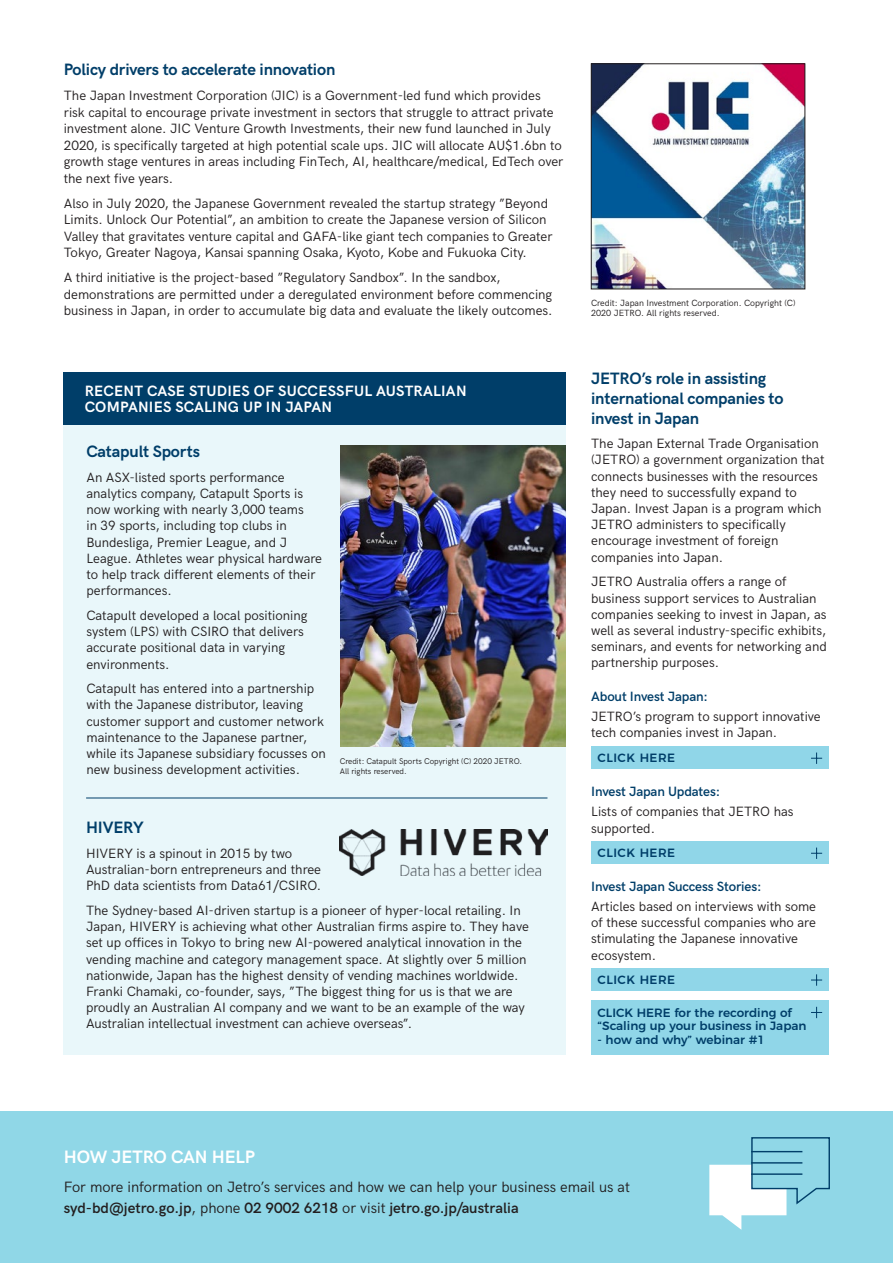
<style>
.page{position:relative;width:893px;height:1263px;background:#fff}
.page>*{position:absolute;margin:0;border:0;box-sizing:border-box;transform-origin:0 0}
.Subheader{font:700 18px "HK Grotesk";letter-spacing:-.005em;color:#fff}
.Subheader-2{font:700 16.5px/19.8px "HK Grotesk";letter-spacing:-.01em;color:#003e69}
.Body{font:15px/21px "HK Grotesk";color:#231f20}
.Body-2{font:700 15px/16.5px "HK Grotesk";letter-spacing:.015em;color:#fff}
.Body-3{font:13.5px/16.2px "HK Grotesk";color:#231f20}
.Table_header{font:600 13.5px "HK Grotesk";letter-spacing:-.01em;color:#003e69}
.t1{font:500 12px/13.5px "Montserrat";color:#003e69}
.t2{font:500 12px "Montserrat";letter-spacing:.04em;color:#003e69}
.Footnote{font:9px/10.5px "HK Grotesk";color:#231f20}
.Footnote-2{font:8.25px/10.5px "HK Grotesk";color:#231f20}
.s1{font-weight:600}
</style>
<div class="page">
<div style="left:0;top:1111px;width:893px;height:152px;background:#90d7e7"></div>
<svg style="left:709px;top:1137px;width:121px;height:93px"></svg>
<div style="left:591px;top:746px;width:238px;height:22px;background:#90d6e8"></div>
<svg style="left:811px;top:752px;width:11px;height:12px"></svg>
<div style="left:591px;top:841px;width:238px;height:22px;background:#90d6e8"></div>
<svg style="left:811px;top:847px;width:11px;height:12px"></svg>
<div style="left:591px;top:968px;width:238px;height:22px;background:#90d6e8"></div>
<svg style="left:811px;top:974px;width:11px;height:12px"></svg>
<div style="left:591px;top:1000px;width:238px;height:55px;background:#90d6e8"></div>
<svg style="left:811px;top:1007px;width:11px;height:11px"></svg>
<div style="left:63px;top:425px;width:503px;height:630px;background:#e9f7fa"></div>
<img style="left:340px;top:829px;width:207px;height:47px">
<hr style="left:86px;top:798px;width:461px;height:1px;background:#003e69">
<img style="left:340px;top:445px;width:226px;height:301px">
<img style="left:593px;top:66px;width:210px;height:221px">
<div style="left:591px;top:64px;width:214px;height:225px;border:1px solid #231f20"></div>
<div style="left:63px;top:372px;width:503px;height:53px;background:#003e69"></div>
<p class="Subheader-2" style="left:64px;top:59px;width:273px">Policy drivers to accelerate innovation</p>
<p class="Body-3" style="left:64px;top:86px;width:501px">The Japan Investment Corporation (JIC) is a Government-led fund which provides risk capital to encourage private investment in sectors that struggle to attract private investment alone. JIC Venture Growth Investments, their new fund launched in July 2020, is specifically targeted at high potential scale ups. JIC will allocate AU$1.6bn to growth stage ventures in areas including FinTech, AI, healthcare/medical, EdTech over the next five years.</p>
<p class="Body-3" style="left:64px;top:194px;width:490px">Also in July 2020, the Japanese Government revealed the startup strategy ”Beyond Limits. Unlock Our Potential”, an ambition to create the Japanese version of Silicon Valley that gravitates venture capital and GAFA-like giant tech companies to Greater Tokyo, Greater Nagoya, Kansai spanning Osaka, Kyoto, Kobe and Fukuoka City.</p>
<p class="Body-3" style="left:64px;top:268px;width:490px">A third initiative is the project-based ”Regulatory Sandbox”. In the sandbox, demonstrations are permitted under a deregulated environment before commencing business in Japan, in order to accumulate big data and evaluate the likely outcomes.</p>
<p class="Body-2" style="left:85px;top:381px;width:383px">RECENT CASE STUDIES OF SUCCESSFUL AUSTRALIAN<br>COMPANIES SCALING UP IN JAPAN</p>
<p class="Subheader-2" style="left:86px;top:440px;width:115px">Catapult Sports</p>
<p class="Body-3" style="left:86px;top:468px;width:237px">An ASX-listed sports performance analytics company, Catapult Sports is now working with nearly 3,000 teams<br>in 39 sports, including top clubs in Bundesliga, Premier League, and J League. Athletes wear physical hardware to help track different elements of their performances.</p>
<p class="Body-3" style="left:86px;top:606px;width:223px">Catapult developed a local positioning system (LPS) with CSIRO that delivers accurate positional data in varying environments.</p>
<p class="Body-3" style="left:86px;top:679px;width:241px">Catapult has entered into a partnership with the Japanese distributor, leaving customer support and customer network maintenance to the Japanese partner, while its Japanese subsidiary focusses on new business development activities.</p>
<p class="Footnote-2" style="left:340px;top:755px;width:184px">Credit: Catapult Sports Copyright (C) 2020 JETRO.<br>All rights reserved.</p>
<p class="Subheader-2" style="left:86px;top:816px;width:59px">HIVERY</p>
<p class="Body-3" style="left:86px;top:844px;width:237px">HIVERY is a spinout in 2015 by two<br>Australian-born entrepreneurs and three<br>PhD data scientists from Data61/CSIRO.</p>
<p class="Body-3" style="left:86px;top:901px;width:444px">The Sydney-based AI-driven startup is a pioneer of hyper-local retailing. In Japan, HIVERY is achieving what other Australian firms aspire to. They have set up offices in Tokyo to bring new AI-powered analytical innovation in the vending machine and category management space. At slightly over 5 million nationwide, Japan has the highest density of vending machines worldwide.<br>Franki Chamaki, co-founder, says, ”The biggest thing for us is that we are proudly an Australian AI company and we want to be an example of the way Australian intellectual investment can achieve overseas”.</p>
<p class="Footnote" style="left:591px;top:296px;width:206px">Credit: Japan Investment Corporation. Copyright (C)<br>2020 JETRO. All rights reserved.</p>
<p class="Subheader-2" style="left:591px;top:367px;width:194px">JETRO’s role in assisting international companies to invest in Japan</p>
<p class="Body-3" style="left:591px;top:434px;width:235px">The Japan External Trade Organisation (JETRO) a government organization that connects businesses with the resources they need to successfully expand to Japan. Invest Japan is a program which JETRO administers to specifically encourage investment of foreign companies into Japan.</p>
<p class="Body-3" style="left:591px;top:572px;width:237px">JETRO Australia offers a range of business support services to Australian companies seeking to invest in Japan, as well as several industry-specific exhibits, seminars, and events for networking and partnership purposes.</p>
<p class="Table_header" style="left:591px;top:686px;width:118px">About Invest Japan:</p>
<p class="Body-3" style="left:591px;top:707px;width:231px">JETRO’s program to support innovative tech companies invest in Japan.</p>
<p class="t2" style="left:598px;top:748px;width:79px">CLICK HERE</p>
<p class="Table_header" style="left:591px;top:781px;width:131px">Invest Japan Updates:</p>
<p class="Body-3" style="left:591px;top:803px;width:204px">Lists of companies that JETRO has supported.</p>
<p class="t2" style="left:598px;top:843px;width:79px">CLICK HERE</p>
<p class="Table_header" style="left:591px;top:876px;width:172px">Invest Japan Success Stories:</p>
<p class="Body-3" style="left:591px;top:897px;width:226px">Articles based on interviews with some of these successful companies who are stimulating the Japanese innovative ecosystem.</p>
<p class="t2" style="left:598px;top:970px;width:79px">CLICK HERE</p>
<p class="t1" style="left:598px;top:1005px;width:211px">CLICK HERE for the recording of “Scaling up your business in Japan</p>
<p class="t1" style="left:598px;top:1032px;width:169px">- how and why” webinar #1</p>
<p class="Subheader" style="left:64px;top:1143px;width:193px">HOW JETRO CAN HELP</p>
<p class="Body" style="left:64px;top:1175px;width:568px">For more information on Jetro’s services and how we can help your business email us at <span class="s1">syd-bd@jetro.go.jp</span>, phone <span class="s1">02 9002 6218</span> or visit <span class="s1">jetro.go.jp/australia</span></p>
</div>
